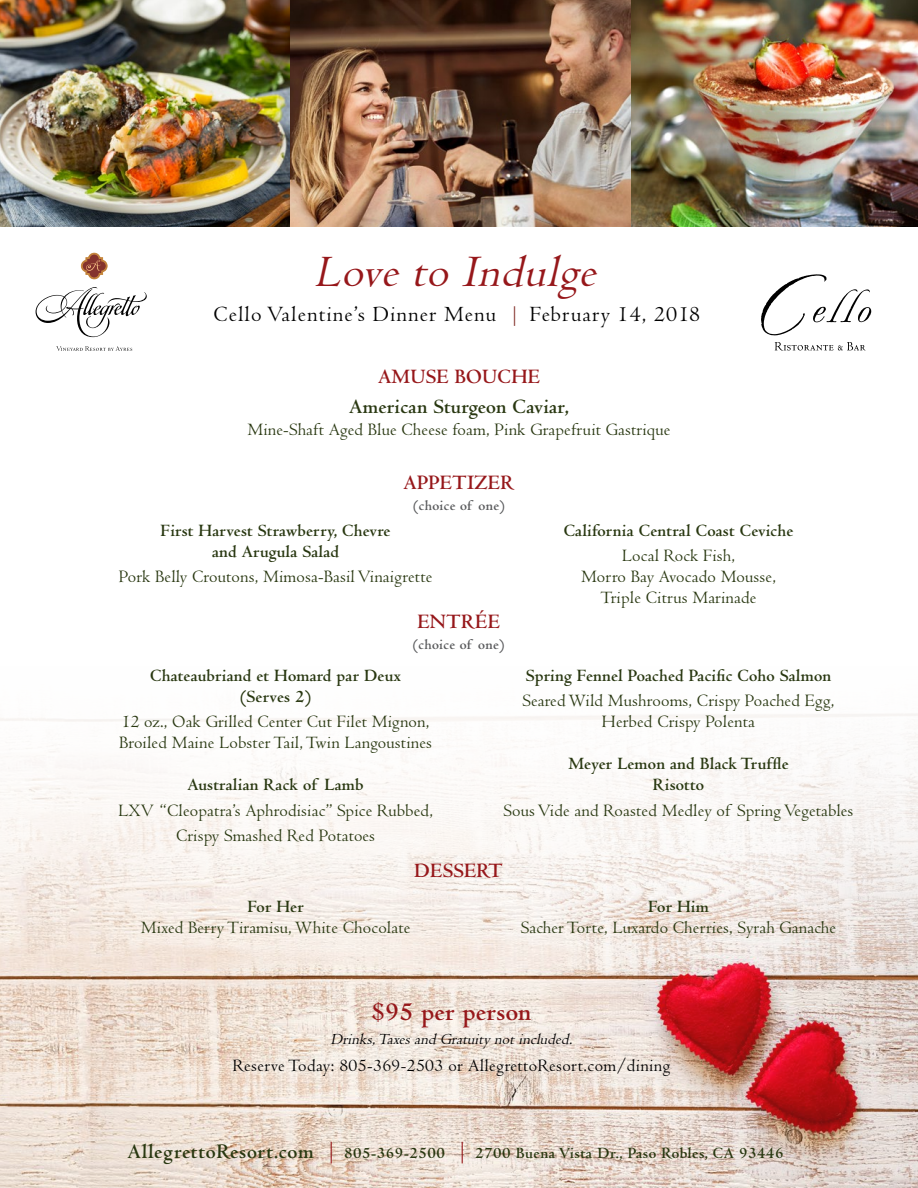
<style>
.page{position:relative;width:918px;height:1188px;background:#fff}
.page>*{position:absolute;margin:0;border:0;box-sizing:border-box;transform-origin:0 0}
.t1{font:italic 46.5px "Centaur";color:#96171a}
.t2{font:700 27px "Centaur";letter-spacing:.01em;color:#96171a}
.t3{font:22.5px "Centaur";letter-spacing:.05em;color:#000}
.t4{font:700 21.3px "Centaur";letter-spacing:.01em;color:#96171a}
.t5{font:700 21.3px "Centaur";letter-spacing:.01em;color:#283710}
.t6{font:18px/21px "Centaur";letter-spacing:.01em;color:#283710;text-align:center}
.t7{font:700 18px/21px "Centaur";letter-spacing:.01em;color:#283710;text-align:center}
.t8{font:18px "Centaur";letter-spacing:.02em;color:#000}
.t9{font:700 16.35px "Centaur";letter-spacing:.03em;color:#283710}
.t10{font:italic 16.05px "Centaur";color:#000}
.t11{font:700 15px "Centaur";letter-spacing:.02em;color:#58595b}
.s1{font-weight:700;font-size:19.65px;color:#85332d}
.s2{font-size:21.6px}
.s3{font-size:21.6px;color:#96171a}
</style>
<div class="page">
<img style="left:0;top:714px;width:918px;height:474px">
<svg style="left:81px;top:253px;width:27px;height:26px"></svg>
<svg style="left:36px;top:287px;width:111px;height:50px"></svg>
<svg style="left:56px;top:346px;width:76px;height:5px"></svg>
<img style="left:0;top:0;width:918px;height:226px">
<svg style="left:211px;top:980px;width:481px;height:118px;background:#ecd9d0"></svg>
<svg style="left:761px;top:274px;width:110px;height:61px"></svg>
<svg style="left:775px;top:342px;width:91px;height:9px"></svg>
<h1 class="t1" style="left:314px;top:246px;width:294px">Loveto Indulge</h1>
<p class="t3" style="left:214px;top:302px;width:488px">Cello Valentine’s Dinner Menu <span class="s1">|</span> February 14, 2018</p>
<p class="t4" style="left:378px;top:365px;width:163px">AMUSE BOUCHE</p>
<p class="t5" style="left:349px;top:395px;width:221px">American Sturgeon Caviar,</p>
<p class="t6" style="left:247px;top:420px;width:425px">Mine-Shaft Aged Blue Cheese foam, Pink Grapefruit Gastrique</p>
<p class="t4" style="left:404px;top:471px;width:112px">APPETIZER</p>
<p class="t11" style="left:413px;top:497px;width:93px">(choice of one)</p>
<p class="t7" style="left:161px;top:520px;width:231px">First Harvest Strawberry, Chevre and Arugula Salad</p>
<p class="t6" style="left:119px;top:567px;width:315px">Pork Belly Croutons, Mimosa-Basil Vinaigrette</p>
<p class="t4" style="left:417px;top:610px;width:84px">ENTRÉE</p>
<p class="t11" style="left:413px;top:636px;width:93px">(choice of one)</p>
<p class="t7" style="left:564px;top:520px;width:231px">California Central Coast Ceviche</p>
<p class="t6" style="left:581px;top:546px;width:196px">Local Rock Fish,<br>Morro Bay Avocado Mousse,<br>Triple Citrus Marinade</p>
<p class="t7" style="left:150px;top:665px;width:252px">Chateaubriand et Homard par Deux (Serves 2)</p>
<p class="t6" style="left:119px;top:711px;width:314px;text-align:left">12 oz., Oak Grilled Center Cut Filet Mignon,<br>Broiled Maine Lobster Tail, Twin Langoustines</p>
<p class="t7" style="left:188px;top:775px;width:177px">Australian Rack of Lamb</p>
<p class="t6" style="left:118px;top:798px;width:316px;line-height:25.5px">LXV “Cleopatra’s Aphrodisiac” Spice Rubbed,<br>Crispy Smashed Red Potatoes</p>
<p class="t7" style="left:526px;top:665px;width:307px">Spring Fennel Poached Pacific Coho Salmon</p>
<p class="t6" style="left:522px;top:691px;width:314px">Seared Wild Mushrooms, Crispy Poached Egg,<br>Herbed Crispy Polenta</p>
<p class="t7" style="left:568px;top:754px;width:222px">Meyer Lemon and Black Truffle<br>Risotto</p>
<p class="t6" style="left:504px;top:800px;width:351px">Sous Vide and Roasted Medley of Spring Vegetables</p>
<p class="t4" style="left:414px;top:859px;width:90px">DESSERT</p>
<p class="t7" style="left:247px;top:896px;width:58px">For Her</p>
<p class="t6" style="left:141px;top:917px;width:271px">Mixed Berry Tiramisu, White Chocolate</p>
<p class="t7" style="left:648px;top:896px;width:62px">For Him</p>
<p class="t6" style="left:521px;top:917px;width:317px">Sacher Torte, Luxardo Cherries, Syrah Ganache</p>
<h2 class="t2" style="left:371px;top:998px;width:162px">$95 per person</h2>
<p class="t10" style="left:331px;top:1031px;width:247px">Drinks,Taxesand Gratuity notincluded.</p>
<p class="t8" style="left:233px;top:1056px;width:439px">Reserve Today: 805-369-2503 or AllegrettoResort.com/dining</p>
<p class="t9" style="left:128px;top:1145px;width:658px"><span class="s2">AllegrettoResort.com</span> <span class="s3">|</span> 805-369-2500 <span class="s3">|</span> 2700 Buena Vista Dr., Paso Robles, CA 93446</p>
</div>
